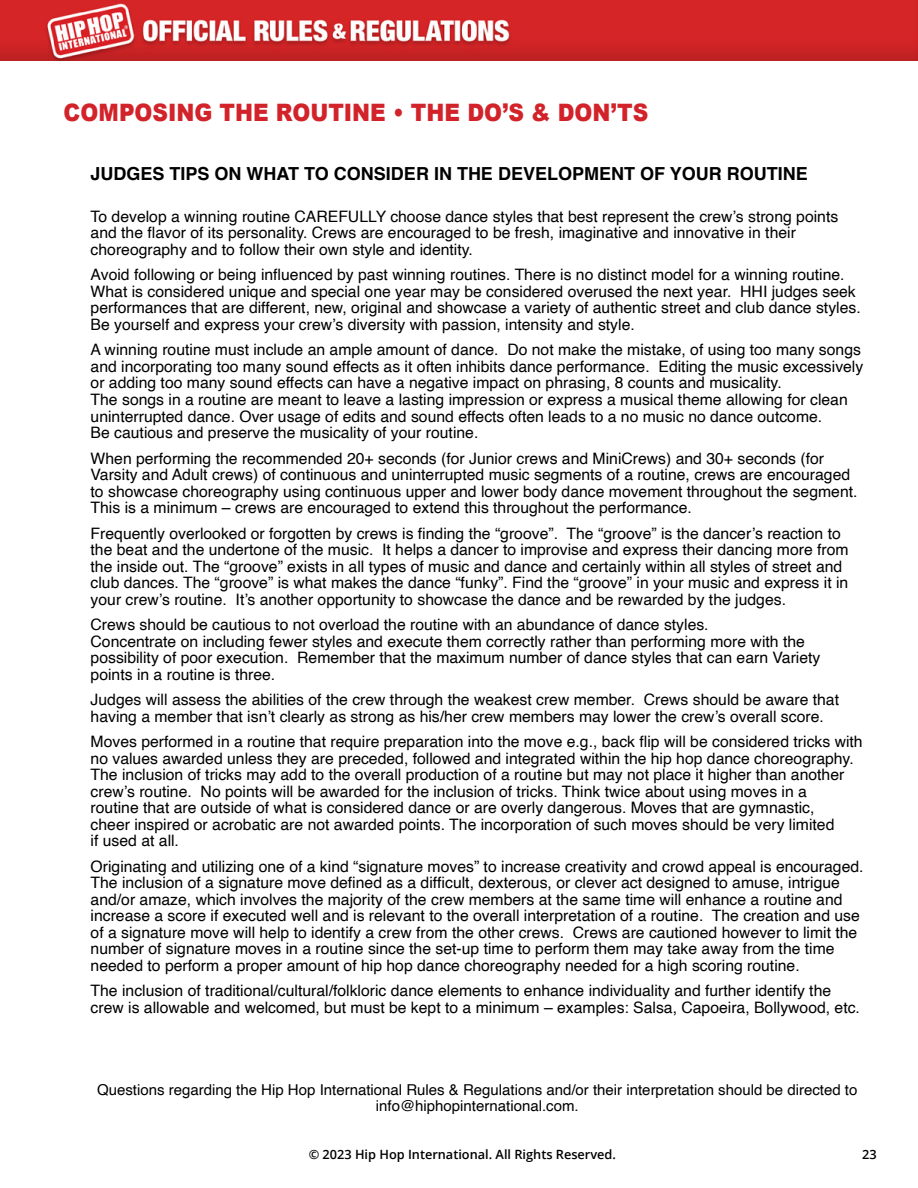
<style>
.page{position:relative;width:918px;height:1188px;background:#fff}
.page>*{position:absolute;margin:0;border:0;box-sizing:border-box;transform-origin:0 0}
.t1{font:900 24px "Arial";color:#d2232a;scale:.9 1}
.t2{font:700 18px "Helvetica";color:#000}
.t3{font:15.75px/16.5px "Helvetica";color:#000}
.t4{font:15px/16.5px "Helvetica";color:#000;text-align:center}
.t5{font:600 12.75px "Open Sans";color:#000}
</style>
<div class="page">
<img style="left:0;top:0;width:918px;height:60px">
<h1 class="t1" style="left:64px;top:95px;width:651px">COMPOSING THE ROUTINE • THE DO’S &amp; DON’TS</h1>
<p class="t2" style="left:91px;top:159px;width:719px">JUDGES TIPS ON WHAT TO CONSIDER IN THE DEVELOPMENT OF YOUR ROUTINE</p>
<p class="t3" style="left:91px;top:209px;width:749px">To develop a winning routine CAREFULLY choose dance styles that best represent the crew’s strong points and the flavor of its personality. Crews are encouraged to be fresh, imaginative and innovative in their choreography and to follow their own style and identity.</p>
<p class="t3" style="left:91px;top:267px;width:772px">Avoid following or being influenced by past winning routines. There is no distinct model for a winning routine.<br>What is considered unique and special one year may be considered overused the next year. HHI judges seek performances that are different, new, original and showcase a variety of authentic street and club dance styles.<br>Be yourself and express your crew’s diversity with passion, intensity and style.</p>
<p class="t3" style="left:91px;top:342px;width:774px">A winning routine must include an ample amount of dance. Do not make the mistake, of using too many songs and incorporating too many sound effects as it often inhibits dance performance. Editing the music excessively or adding too many sound effects can have a negative impact on phrasing, 8 counts and musicality.<br>The songs in a routine are meant to leave a lasting impression or express a musical theme allowing for clean uninterrupted dance. Over usage of edits and sound effects often leads to a no music no dance outcome.<br>Be cautious and preserve the musicality of your routine.</p>
<p class="t3" style="left:91px;top:450px;width:768px">When performing the recommended 20+ seconds (for Junior crews and MiniCrews) and 30+ seconds (for Varsity and Adult crews) of continuous and uninterrupted music segments of a routine, crews are encouraged to showcase choreography using continuous upper and lower body dance movement throughout the segment.<br>This is a minimum – crews are encouraged to extend this throughout the performance.</p>
<p class="t3" style="left:91px;top:525px;width:760px">Frequently overlooked or forgotten by crews is finding the “groove”. The “groove” is the dancer’s reaction to the beat and the undertone of the music. It helps a dancer to improvise and express their dancing more from the inside out. The “groove” exists in all types of music and dance and certainly within all styles of street and club dances. The “groove” is what makes the dance “funky”. Find the “groove” in your music and express it in your crew’s routine. It’s another opportunity to showcase the dance and be rewarded by the judges.</p>
<p class="t3" style="left:91px;top:617px;width:731px">Crews should be cautious to not overload the routine with an abundance of dance styles.<br>Concentrate on including fewer styles and execute them correctly rather than performing more with the possibility of poor execution. Remember that the maximum number of dance styles that can earn Variety points in a routine is three.</p>
<p class="t3" style="left:91px;top:692px;width:750px">Judges will assess the abilities of the crew through the weakest crew member. Crews should be aware that having a member that isn’t clearly as strong as his/her crew members may lower the crew’s overall score.</p>
<p class="t3" style="left:91px;top:734px;width:774px">Moves performed in a routine that require preparation into the move e.g., back flip will be considered tricks with no values awarded unless they are preceded, followed and integrated within the hip hop dance choreography.<br>The inclusion of tricks may add to the overall production of a routine but may not place it higher than another crew’s routine. No points will be awarded for the inclusion of tricks. Think twice about using moves in a<br>routine that are outside of what is considered dance or are overly dangerous. Moves that are gymnastic,<br>cheer inspired or acrobatic are not awarded points. The incorporation of such moves should be very limited<br>if used at all.</p>
<p class="t3" style="left:91px;top:858px;width:774px">Originating and utilizing one of a kind “signature moves” to increase creativity and crowd appeal is encouraged.<br>The inclusion of a signature move defined as a difficult, dexterous, or clever act designed to amuse, intrigue and/or amaze, which involves the majority of the crew members at the same time will enhance a routine and increase a score if executed well and is relevant to the overall interpretation of a routine. The creation and use of a signature move will help to identify a crew from the other crews. Crews are cautioned however to limit the number of signature moves in a routine since the set-up time to perform them may take away from the time needed to perform a proper amount of hip hop dance choreography needed for a high scoring routine.</p>
<p class="t3" style="left:91px;top:983px;width:771px">The inclusion of traditional/cultural/folkloric dance elements to enhance individuality and further identify the crew is allowable and welcomed, but must be kept to a minimum – examples: Salsa, Capoeira, Bollywood, etc.</p>
<p class="t4" style="left:97px;top:1082px;width:762px">Questions regarding the Hip Hop International Rules &amp; Regulations and/or their interpretation should be directed to info@hiphopinternational.com.</p>
<p class="t5" style="left:309px;top:1145px;width:309px">© 2023 Hip Hop International. All Rights Reserved.</p>
<p class="t5" style="left:862px;top:1145px;width:16px">23</p>
</div>
